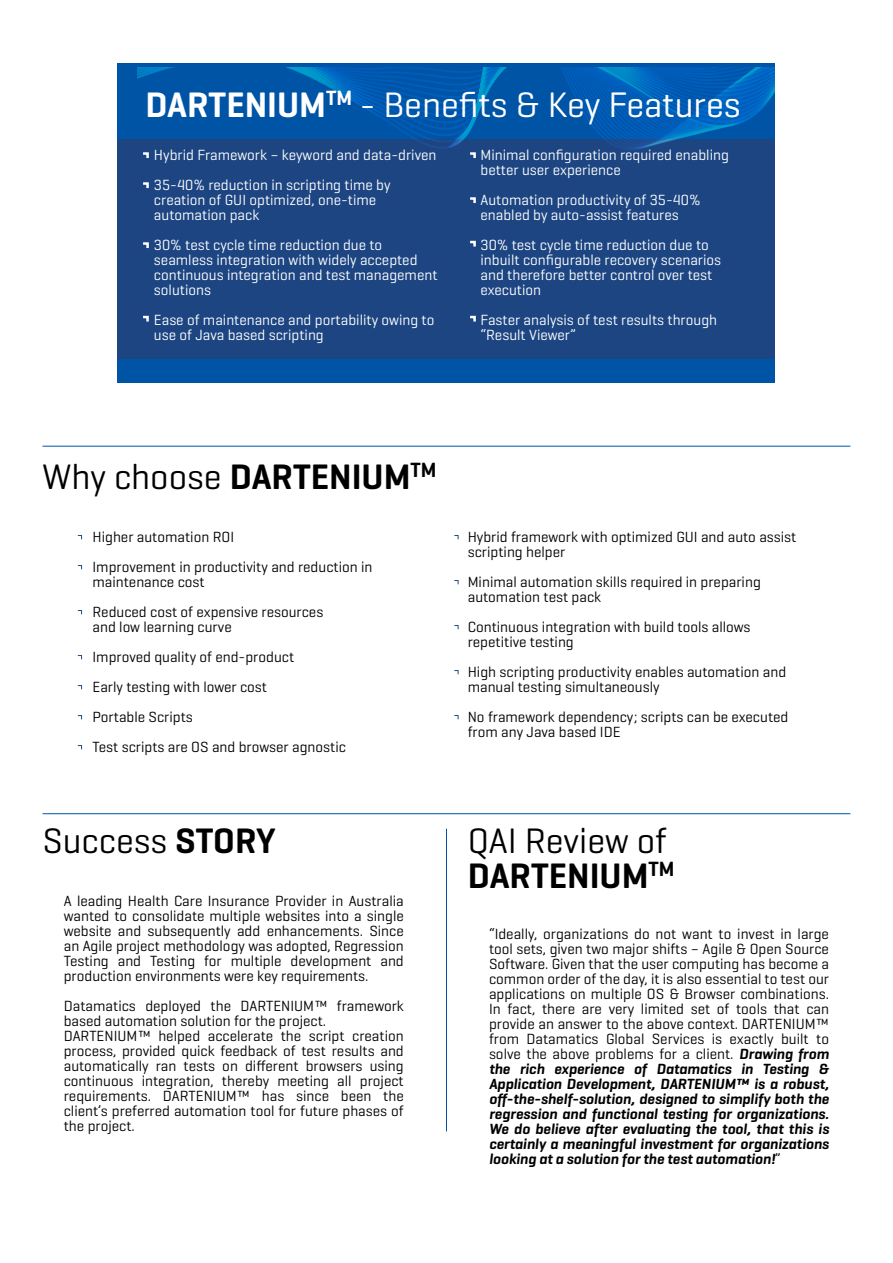
<style>
.page{position:relative;width:893px;height:1263px;background:#fff}
.page>*{position:absolute;margin:0;border:0;box-sizing:border-box;transform-origin:0 0}
.t1{font:36px/34.8px "Geogrotesque";color:#000}
.t2{font:36px "Geogrotesque";color:#fff}
.t3{font:15px/15px "Geogrotesque";color:#000}
.t4{font:15px/15px "Geogrotesque";color:#fff}
.s1{font-weight:600}
.s2{font-size:34.5px}
.s3{font-weight:600;font-style:italic}
</style>
<div class="page">
<hr style="left:446px;top:829px;width:1px;height:302px;background:#0054a6">
<hr style="left:43px;top:813px;width:807px;height:1px;background:#0054a6">
<svg style="left:454px;top:715px;width:5px;height:4px"></svg>
<hr style="left:43px;top:446px;width:807px;height:1px;background:#0054a6">
<div style="left:118px;top:64px;width:657px;height:319px;background:#0054a6"></div>
<div style="left:118px;top:139px;width:657px;height:219px;background:#1c4582"></div>
<svg style="left:470px;top:315px;width:6px;height:7px"></svg>
<svg style="left:470px;top:240px;width:6px;height:7px"></svg>
<svg style="left:470px;top:197px;width:6px;height:6px"></svg>
<svg style="left:143px;top:315px;width:6px;height:7px"></svg>
<svg style="left:143px;top:242px;width:6px;height:6px"></svg>
<svg style="left:143px;top:182px;width:6px;height:6px"></svg>
<svg style="left:138px;top:67px;width:637px;height:82px"></svg>
<h1 class="t2" style="left:145px;top:83px;width:597px"><span class="s1">DARTENIUM</span><sup>TM</sup> <span class="s2">-</span> Benefits &amp; Key Features</h1>
<p class="t4" style="left:154px;top:139px;width:284px;line-height:30px">Hybrid Framework – keyword and data-driven<br>35-40% reduction in scripting time by</p>
<p class="t4" style="left:154px;top:192px;width:224px">creation of GUI optimized, one-time automation pack</p>
<p class="t4" style="left:154px;top:237px;width:285px">30% test cycle time reduction due to seamless integration with widely accepted continuous integration and test management solutions</p>
<p class="t4" style="left:154px;top:312px;width:282px">Ease of maintenance and portability owing to use of Java based scripting</p>
<p class="t4" style="left:481px;top:147px;width:250px">Minimal configuration required enabling better user experience</p>
<p class="t4" style="left:481px;top:192px;width:222px">Automation productivity of 35-40% enabled by auto-assist features</p>
<p class="t4" style="left:481px;top:237px;width:242px">30% test cycle time reduction due to inbuilt configurable recovery scenarios and therefore better control over test execution</p>
<p class="t4" style="left:481px;top:312px;width:238px">Faster analysis of test results through “Result Viewer”</p>
<h1 class="t1" style="left:43px;top:458px;width:396px">Why choose <span class="s1">DARTENIUM</span><sup>TM</sup></h1>
<p class="t3" style="left:93px;top:521px;width:281px;line-height:30px">Higher automation ROI<br>Improvement in productivity and reduction in</p>
<p class="t3" style="left:93px;top:566px;width:232px;line-height:30px">maintenance cost<br>Reduced cost of expensive resources</p>
<p class="t3" style="left:93px;top:611px;width:255px;line-height:30px">and low learning curve<br>Improved quality of end-product<br>Early testing with lower cost<br>Portable Scripts<br>Test scripts are OS and browser agnostic</p>
<h1 class="t1" style="left:43px;top:822px;width:235px">Success <span class="s1">STORY</span></h1>
<p class="t3" style="left:64px;top:893px;width:342px;text-align:justify">A leading Health Care Insurance Provider in Australia wanted to consolidate multiple websites into a single website and subsequently add enhancements. Since an Agile project methodology was adopted, Regression Testing and Testing for multiple development and production environments were key requirements.</p>
<p class="t3" style="left:64px;top:998px;width:342px">Datamatics deployed the DARTENIUM™ framework based automation solution for the project.<br>DARTENIUM™ helped accelerate the script creation process, provided quick feedback of test results and automatically ran tests on different browsers using continuous integration, thereby meeting all project requirements. DARTENIUM™ has since been the client’s preferred automation tool for future phases of the project.</p>
<p class="t3" style="left:468px;top:529px;width:330px">Hybrid framework with optimized GUI and auto assist scripting helper</p>
<p class="t3" style="left:468px;top:574px;width:295px">Minimal automation skills required in preparing automation test pack</p>
<p class="t3" style="left:468px;top:619px;width:284px">Continuous integration with build tools allows repetitive testing</p>
<p class="t3" style="left:468px;top:664px;width:320px">High scripting productivity enables automation and manual testing simultaneously</p>
<p class="t3" style="left:468px;top:709px;width:322px">No framework dependency; scripts can be executed from any Java based IDE</p>
<h1 class="t1" style="left:468px;top:822px;width:208px">QAI Review of<br><span class="s1">DARTENIUM</span><sup>TM</sup></h1>
<p class="t3" style="left:489px;top:926px;width:342px;text-align:justify">“Ideally, organizations do not want to invest in large tool sets, given two major shifts – Agile &amp; Open Source Software. Given that the user computing has become a common order of the day, it is also essential to test our applications on multiple OS &amp; Browser combinations.<br>In fact, there are very limited set of tools that can provide an answer to the above context. DARTENIUM™ from Datamatics Global Services is exactly built to solve the above problems for a client. <span class="s3">Drawing from the rich experience of Datamatics in Testing &amp; Application Development, DARTENIUM™ is a robust, off-the-shelf-solution, designed to simplify both the regression and functional testing for organizations.<br>We do believe after evaluating the tool, that this is certainly a meaningful investment for organizations looking at a solution for the test automation!</span>”</p>
</div>
